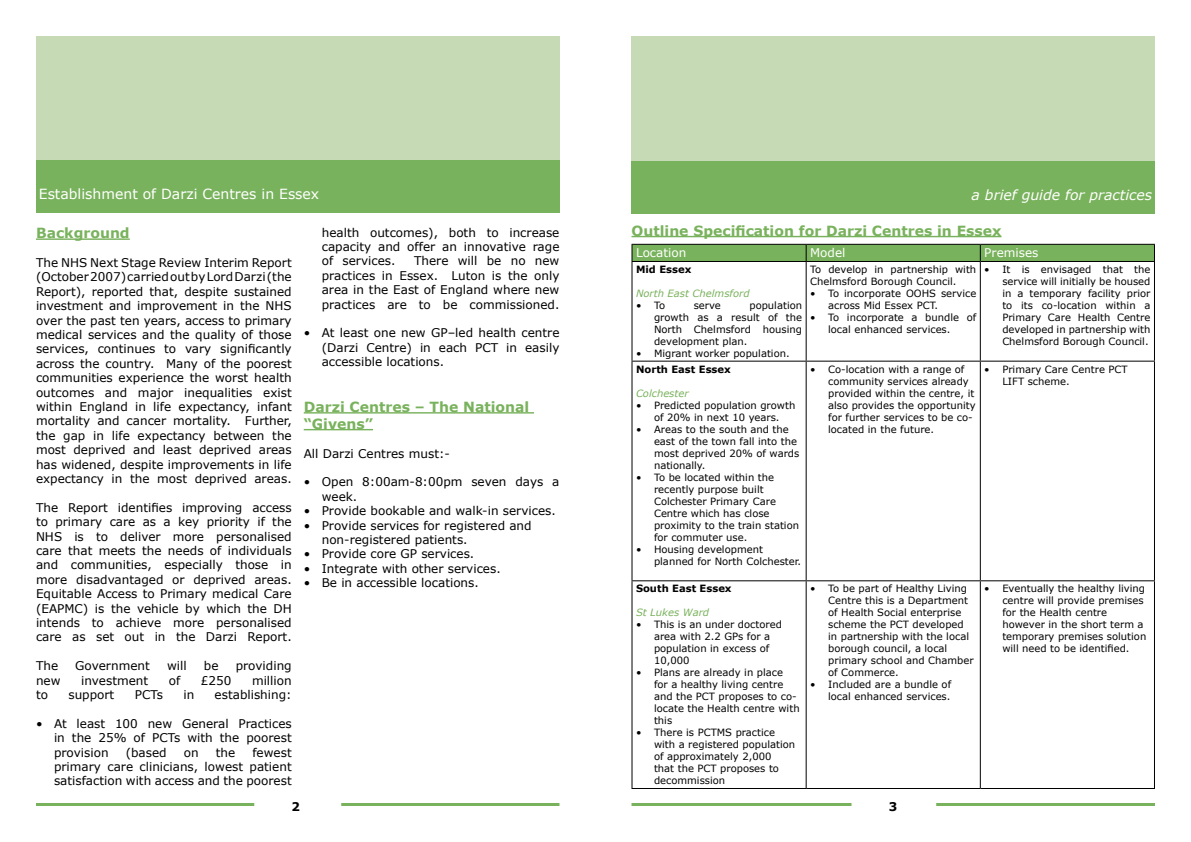
<style>
.page{position:relative;width:1191px;height:842px;background:#fff}
.page>*{position:absolute;margin:0;border:0;box-sizing:border-box;transform-origin:0 0}
.t1{font:700 14px/16.8px "Verdana";color:#79b25c}
.t2{font:14px "Verdana";color:#fff}
.t3{font:italic 14px "Verdana";color:#fff}
.t4{font:12px/14.4px "Verdana";color:#000;text-align:justify}
.t5{font:12px "Verdana";color:#fff}
.t6{font:10px/12px "Verdana";color:#000}
.t7{font:italic 10px "Verdana";color:#79b25c}
.t8{font:700 10px "Verdana";color:#000}
</style>
<div class="page">
<div style="left:36px;top:36px;width:523px;height:124px;background:#c6dab6"></div>
<div style="left:36px;top:161px;width:523px;height:52px;background:#79b25c"></div>
<div style="left:631px;top:36px;width:524px;height:124px;background:#c6dab6"></div>
<div style="left:631px;top:161px;width:524px;height:53px;background:#79b25c"></div>
<hr style="left:36px;top:803px;width:218px;height:3px;background:#79b25c">
<hr style="left:341px;top:803px;width:218px;height:3px;background:#79b25c">
<hr style="left:631px;top:803px;width:220px;height:3px;background:#79b25c">
<hr style="left:936px;top:803px;width:219px;height:3px;background:#79b25c">
<hr style="left:36px;top:238px;width:94px;height:2px;background:#79b25c">
<hr style="left:304px;top:412px;width:230px;height:2px;background:#79b25c">
<hr style="left:304px;top:429px;width:69px;height:1px;background:#79b25c">
<hr style="left:631px;top:236px;width:370px;height:1px;background:#79b25c">
<div style="left:631px;top:244px;width:524px;height:17px;background:#79b25c"></div>
<hr style="left:631px;top:261px;width:175px;height:1px;background:#000">
<hr style="left:631px;top:262px;width:1px;height:99px;background:#000">
<hr style="left:806px;top:261px;width:174px;height:1px;background:#000">
<hr style="left:805px;top:262px;width:1px;height:99px;background:#000">
<hr style="left:980px;top:261px;width:175px;height:1px;background:#000">
<hr style="left:979px;top:262px;width:1px;height:99px;background:#000">
<hr style="left:1154px;top:262px;width:1px;height:99px;background:#000">
<hr style="left:631px;top:361px;width:175px;height:1px;background:#000">
<hr style="left:631px;top:362px;width:1px;height:218px;background:#000">
<hr style="left:806px;top:361px;width:174px;height:1px;background:#000">
<hr style="left:805px;top:362px;width:1px;height:218px;background:#000">
<hr style="left:980px;top:361px;width:175px;height:1px;background:#000">
<hr style="left:979px;top:362px;width:1px;height:218px;background:#000">
<hr style="left:1154px;top:362px;width:1px;height:218px;background:#000">
<hr style="left:631px;top:580px;width:175px;height:1px;background:#000">
<hr style="left:631px;top:581px;width:1px;height:207px;background:#000">
<hr style="left:806px;top:580px;width:174px;height:1px;background:#000">
<hr style="left:805px;top:581px;width:1px;height:207px;background:#000">
<hr style="left:980px;top:580px;width:175px;height:1px;background:#000">
<hr style="left:979px;top:581px;width:1px;height:207px;background:#000">
<hr style="left:1154px;top:581px;width:1px;height:207px;background:#000">
<hr style="left:631px;top:788px;width:175px;height:1px;background:#000">
<hr style="left:806px;top:788px;width:174px;height:1px;background:#000">
<hr style="left:980px;top:788px;width:175px;height:1px;background:#000">
<p class="t2" style="left:39px;top:185px;width:282px">Establishment of Darzi Centres in Essex</p>
<p class="t3" style="left:971px;top:186px;width:182px">a brief guide for practices</p>
<p class="t1" style="left:36px;top:224px;width:95px">Background</p>
<p class="t4" style="left:36px;top:255px;width:257px">The NHS Next Stage Review Interim Report (October 2007) carried out by Lord Darzi (the Report), reported that, despite sustained investment and improvement in the NHS over the past ten years, access to primary medical services and the quality of those services, continues to vary significantly across the country. Many of the poorest communities experience the worst health outcomes and major inequalities exist within England in life expectancy, infant mortality and cancer mortality. Further, the gap in life expectancy between the most deprived and least deprived areas has widened, despite improvements in life expectancy in the most deprived areas.</p>
<p class="t4" style="left:36px;top:500px;width:257px">The Report identifies improving access to primary care as a key priority if the NHS is to deliver more personalised care that meets the needs of individuals and communities, especially those in more disadvantaged or deprived areas.<br>Equitable Access to Primary medical Care (EAPMC) is the vehicle by which the DH intends to achieve more personalised care as set out in the Darzi Report.</p>
<p class="t4" style="left:36px;top:658px;width:24px">The</p>
<p class="t4" style="left:75px;top:658px;width:76px">Government</p>
<p class="t4" style="left:167px;top:658px;width:21px">will</p>
<p class="t4" style="left:204px;top:658px;width:16px">be</p>
<p class="t4" style="left:236px;top:658px;width:58px">providing</p>
<p class="t4" style="left:36px;top:673px;width:26px">new</p>
<p class="t4" style="left:81px;top:673px;width:69px">investment</p>
<p class="t4" style="left:169px;top:673px;width:13px">of</p>
<p class="t4" style="left:201px;top:673px;width:32px">£250</p>
<p class="t4" style="left:252px;top:673px;width:41px">million</p>
<p class="t4" style="left:36px;top:687px;width:14px">to</p>
<p class="t4" style="left:68px;top:687px;width:47px">support</p>
<p class="t4" style="left:135px;top:687px;width:30px">PCTs</p>
<p class="t4" style="left:183px;top:687px;width:12px">in</p>
<p class="t4" style="left:215px;top:687px;width:79px">establishing:</p>
<p class="t4" style="left:54px;top:716px;width:239px">At least 100 new General Practices in the 25% of PCTs with the poorest provision</p>
<p class="t1" style="left:631px;top:222px;width:371px">Outline Specification for Darzi Centres in Essex</p>
<p class="t5" style="left:636px;top:245px;width:52px">Location</p>
<p class="t5" style="left:810px;top:245px;width:37px">Model</p>
<p class="t5" style="left:984px;top:245px;width:56px">Premises</p>
<p class="t8" style="left:636px;top:263px;width:57px">Mid Essex</p>
<p class="t7" style="left:636px;top:287px;width:115px">North East Chelmsford</p>
<p class="t6" style="left:654px;top:299px;width:13px">To</p>
<p class="t6" style="left:693px;top:299px;width:29px">serve</p>
<p class="t4" style="left:322px;top:225px;width:239px">health outcomes), both to increase capacity and offer an innovative rage of services.</p>
<p class="t4" style="left:322px;top:253px;width:239px;text-indent:92px">There will be no new practices in Essex. Luton is the only area in the East of England where new practices are to be commissioned.</p>
<p class="t4" style="left:322px;top:325px;width:239px">At least one new GP–led health centre (Darzi Centre) in each PCT in easily accessible locations.</p>
<p class="t1" style="left:304px;top:398px;width:227px">Darzi Centres – The National “Givens”</p>
<p class="t4" style="left:304px;top:445px;width:148px">All Darzi Centres must:-</p>
<p class="t4" style="left:322px;top:474px;width:239px;text-align:left">Open 8:00am-8:00pm seven days a week.<br>Provide bookable and walk-in services.<br>Provide services for registered and non-registered patients.<br>Provide core GP services.<br>Integrate with other services.<br>Be in accessible locations.</p>
<p class="t6" style="left:810px;top:263px;width:168px">To develop in partnership with<br>Chelmsford Borough Council.</p>
<p class="t6" style="left:828px;top:287px;width:150px">To incorporate OOHS service across Mid Essex PCT.<br>To incorporate a bundle of local enhanced services.</p>
<p class="t6" style="left:1002px;top:263px;width:150px;text-align:justify">It is envisaged that the service will initially be housed in a temporary facility prior to its co-location within a Primary Care Health Centre developed in partnership with Chelmsford Borough Council.</p>
<p class="t6" style="left:984px;top:263px;width:7px">•</p>
<p class="t6" style="left:810px;top:287px;width:7px">•</p>
<p class="t6" style="left:810px;top:311px;width:7px">•</p>
<p class="t6" style="left:654px;top:299px;width:150px;text-indent:95px">population growth as a result of the<br>North Chelmsford housing development plan.<br>Migrant worker population.</p>
<p class="t6" style="left:636px;top:299px;width:7px">•</p>
<p class="t4" style="left:304px;top:325px;width:8px">•</p>
<p class="t6" style="left:636px;top:347px;width:7px">•</p>
<p class="t8" style="left:636px;top:363px;width:96px">North East Essex</p>
<p class="t7" style="left:636px;top:387px;width:54px">Colchester</p>
<p class="t6" style="left:654px;top:399px;width:149px">Predicted population growth of 20% in next 10 years.<br>Areas to the south and the east of the town fall into the most deprived 20% of wards nationally.<br>To be located within the recently purpose built<br>Colchester Primary Care<br>Centre which has close proximity to the train station for commuter use.<br>Housing development planned for North Colchester.</p>
<p class="t6" style="left:828px;top:363px;width:149px">Co-location with a range of community services already provided within the centre, it also provides the opportunity for further services to be co&shy;located in the future.</p>
<p class="t6" style="left:810px;top:363px;width:7px">•</p>
<p class="t6" style="left:1002px;top:363px;width:127px">Primary Care Centre PCT<br>LIFT scheme.</p>
<p class="t6" style="left:984px;top:363px;width:7px">•</p>
<p class="t6" style="left:636px;top:399px;width:7px">•</p>
<p class="t6" style="left:636px;top:423px;width:7px">•</p>
<p class="t6" style="left:636px;top:471px;width:7px">•</p>
<p class="t4" style="left:304px;top:474px;width:8px">•</p>
<p class="t4" style="left:304px;top:503px;width:8px">• •</p>
<p class="t4" style="left:304px;top:546px;width:8px">• • •</p>
<p class="t6" style="left:636px;top:543px;width:7px">•</p>
<p class="t8" style="left:636px;top:582px;width:97px">South East Essex</p>
<p class="t7" style="left:636px;top:606px;width:75px">St Lukes Ward</p>
<p class="t6" style="left:654px;top:618px;width:147px">This is an under doctored area with 2.2 GPs for a population in excess of<br>10,000<br>Plans are already in place<br>for a healthy living centre and the PCT proposes to co&shy;locate the Health centre with this<br>There is PCTMS practice<br>with a registered population of approximately 2,000<br>that the PCT proposes to decommission</p>
<p class="t6" style="left:828px;top:582px;width:147px">To be part of Healthy Living<br>Centre this is a Department of Health Social enterprise scheme the PCT developed in partnership with the local borough council, a local primary school and Chamber of Commerce.<br>Included are a bundle of local enhanced services.</p>
<p class="t6" style="left:1002px;top:582px;width:145px">Eventually the healthy living centre will provide premises for the Health centre however in the short term a temporary premises solution will need to be identified.</p>
<p class="t6" style="left:810px;top:582px;width:7px">•</p>
<p class="t6" style="left:984px;top:582px;width:7px">•</p>
<p class="t6" style="left:636px;top:618px;width:7px">•</p>
<p class="t6" style="left:636px;top:666px;width:7px">•</p>
<p class="t6" style="left:810px;top:678px;width:7px">•</p>
<p class="t4" style="left:36px;top:716px;width:8px">•</p>
<p class="t6" style="left:636px;top:726px;width:7px">•</p>
<p class="t4" style="left:54px;top:745px;width:239px;text-indent:198px">fewest primary care clinicians, lowest patient satisfaction with access and the poorest</p>
<p class="t4" style="left:126px;top:745px;width:43px">(based</p>
<p class="t4" style="left:184px;top:745px;width:16px">on</p>
<p class="t4" style="left:216px;top:745px;width:21px">the</p>
</div>
